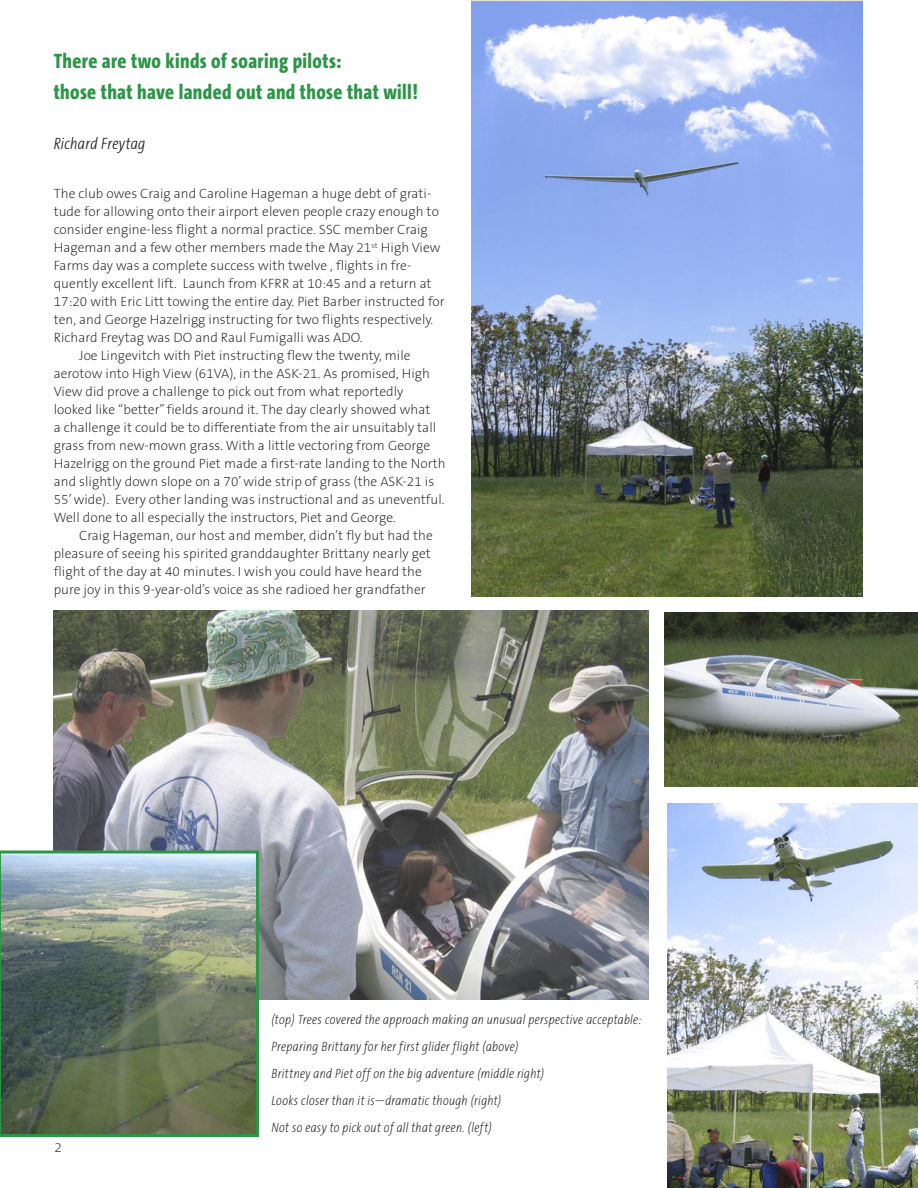
<style>
.page{position:relative;width:918px;height:1188px;background:#fff}
.page>*{position:absolute;margin:0;border:0;box-sizing:border-box;transform-origin:0 0}
.Skylines_Head{font:800 21px/31.5px "The Sans Cd OF8";letter-spacing:.02em;color:#2d9548}
.Skylines_Author{font:italic 300 16.5px "The Sans Cd LF3 i";letter-spacing:.02em;color:#212120}
.Skyline_text{font:200 13.5px/18px "The Sans CE B2";letter-spacing:.005em;color:#212120}
.Skyline_captions{font:italic 200 13.5px "The Sans Cd LF2 i";letter-spacing:.025em;color:#212120}
</style>
<div class="page">
<img style="left:471px;top:1px;width:392px;height:595px">
<img style="left:54px;top:610px;width:594px;height:389px">
<img style="left:665px;top:613px;width:253px;height:173px">
<img style="left:668px;top:804px;width:250px;height:384px">
<img style="left:0;top:851px;width:259px;height:286px">
<p class="Skylines_Head" style="left:54px;top:46px;width:366px">There are two kinds of soaring pilots:<br>those that have landed out and those that will!</p>
<p class="Skylines_Author" style="left:54px;top:136px;width:93px">Richard Freytag</p>
<p class="Skyline_text" style="left:54px;top:186px;width:392px">The club owes Craig and Caroline Hageman a huge debt of grati&shy;tude for allowing onto their airport eleven people crazy enough to consider engine-less flight a normal practice. SSC member Craig Hageman and a few other members made the May 21<sup>st</sup> High View Farms day was a complete success with twelve , flights in fre&shy;quently excellent lift. Launch from KFRR at 10:45 and a return at 17:20 with Eric Litt towing the entire day. Piet Barber instructed for ten, and George Hazelrigg instructing for two flights respectively.<br>Richard Freytag was DO and Raul Fumigalli was ADO.</p>
<p class="Skyline_text" style="left:54px;top:348px;width:393px;text-indent:26px">Joe Lingevitch with Piet instructing flew the twenty, mile aerotow into High View (61VA), in the ASK-21. As promised, High View did prove a challenge to pick out from what reportedly<br>looked like “better” fields around it. The day clearly showed what<br>a challenge it could be to differentiate from the air unsuitably tall grass from new-mown grass. With a little vectoring from George Hazelrigg on the ground Piet made a first-rate landing to the North and slightly down slope on a 70’ wide strip of grass (the ASK-21 is 55’ wide). Every other landing was instructional and as uneventful.<br>Well done to all especially the instructors, Piet and George.</p>
<p class="Skyline_text" style="left:54px;top:528px;width:381px;text-indent:26px">Craig Hageman, our host and member, didn’t fly but had the pleasure of seeing his spirited granddaughter Brittany nearly get flight of the day at 40 minutes. I wish you could have heard the pure joy in this 9-year-old’s voice as she radioed her grandfather</p>
<p class="Skyline_text" style="left:55px;top:1139px;width:9px">2</p>
<p class="Skyline_captions" style="left:272px;top:1013px;width:371px">(top) Trees covered the approach making an unusual perspective acceptable:</p>
<p class="Skyline_captions" style="left:272px;top:1040px;width:248px">Preparing Brittany for her first glider flight (above)</p>
<p class="Skyline_captions" style="left:272px;top:1067px;width:274px">Brittney and Piet off on the big adventure (middle right)</p>
<p class="Skyline_captions" style="left:272px;top:1094px;width:231px">Looks closer than it is—dramatic though (right)</p>
<p class="Skyline_captions" style="left:272px;top:1121px;width:222px">Not so easy to pick out of all that green. (left)</p>
</div>
